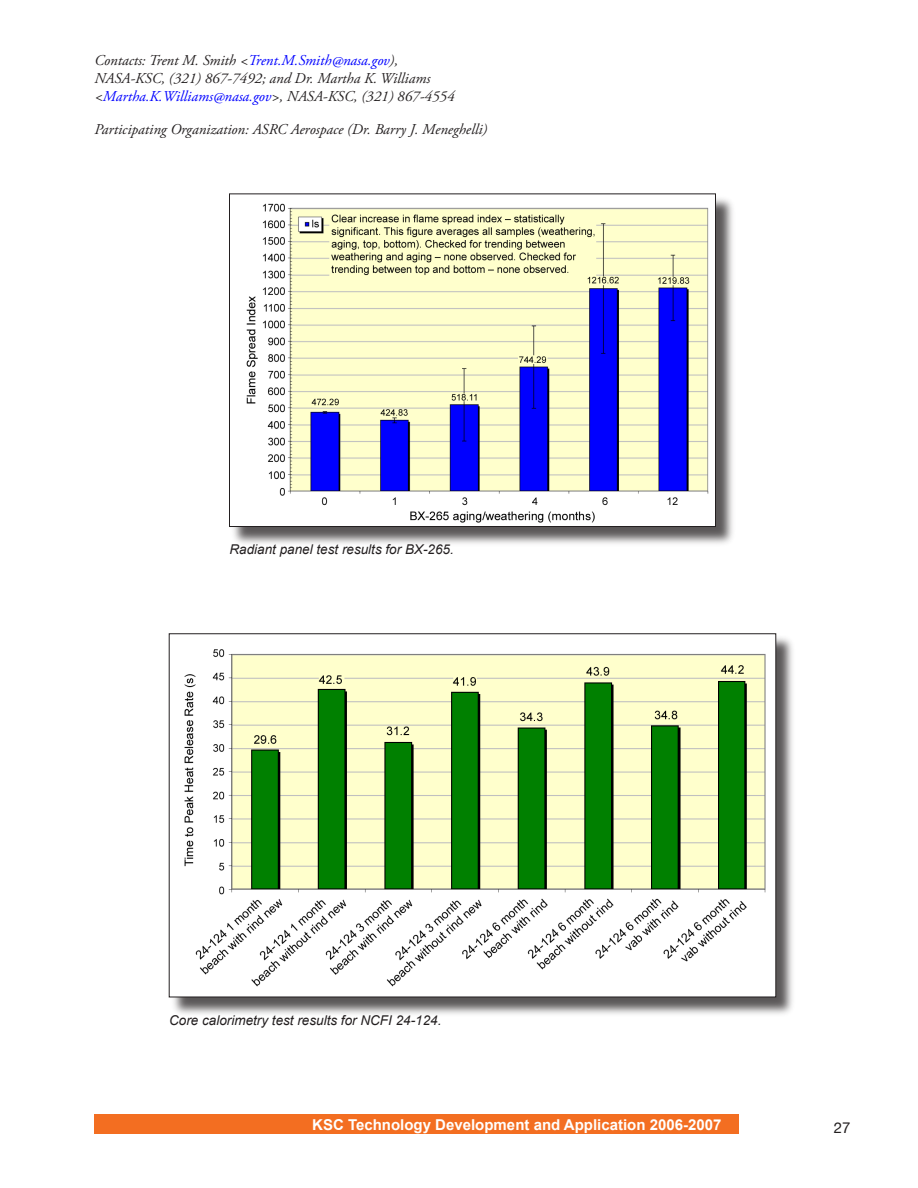
<style>
.page{position:relative;width:918px;height:1188px;background:#fff}
.page>*{position:absolute;margin:0;border:0;box-sizing:border-box;transform-origin:0 0}
.t1{font:italic 15px/18px "Adobe Garamond Pro";color:#231f20}
.t2{font:700 15px "Arial";color:#fff}
.t3{font:15px "Helvetica Neue";color:#231f20}
.Figure_Caption_Style{font:italic 13.5px "Arial";color:#231f20}
.s1{color:#00f}
</style>
<div class="page">
<div style="left:94px;top:1114px;width:646px;height:20px;background:#f36e21"></div>
<div style="left:231px;top:195px;width:505px;height:352px;background:#231f20;opacity:.75"></div>
<img style="left:231px;top:196px;width:483px;height:329px">
<div style="left:229px;top:194px;width:487px;height:333px;border:1px solid #231f20"></div>
<div style="left:170px;top:635px;width:627px;height:382px;background:#231f20;opacity:.75"></div>
<img style="left:171px;top:635px;width:603px;height:360px">
<p class="t1" style="left:94px;top:52px;width:362px">Contacts: Trent M. Smith &lt;<span class="s1">Trent.M.Smith@nasa.gov</span>),<br>NASA-KSC, (321) 867-7492; and Dr. Martha K. Williams &lt;<span class="s1">Martha.K.Williams@nasa.gov</span>&gt;, NASA-KSC, (321) 867-4554</p>
<p class="t1" style="left:94px;top:121px;width:394px">Participating Organization: ASRC Aerospace (Dr. Barry J. Meneghelli)</p>
<p class="Figure_Caption_Style" style="left:230px;top:541px;width:226px">Radiant panel test results for BX-265.</p>
<p class="Figure_Caption_Style" style="left:169px;top:1013px;width:274px">Core calorimetry test results for NCFI 24-124.</p>
<p class="t2" style="left:312px;top:1116px;width:411px">KSC Technology Development and Application 2006-2007</p>
<p class="t3" style="left:834px;top:1118px;width:9px">27</p>
</div>
